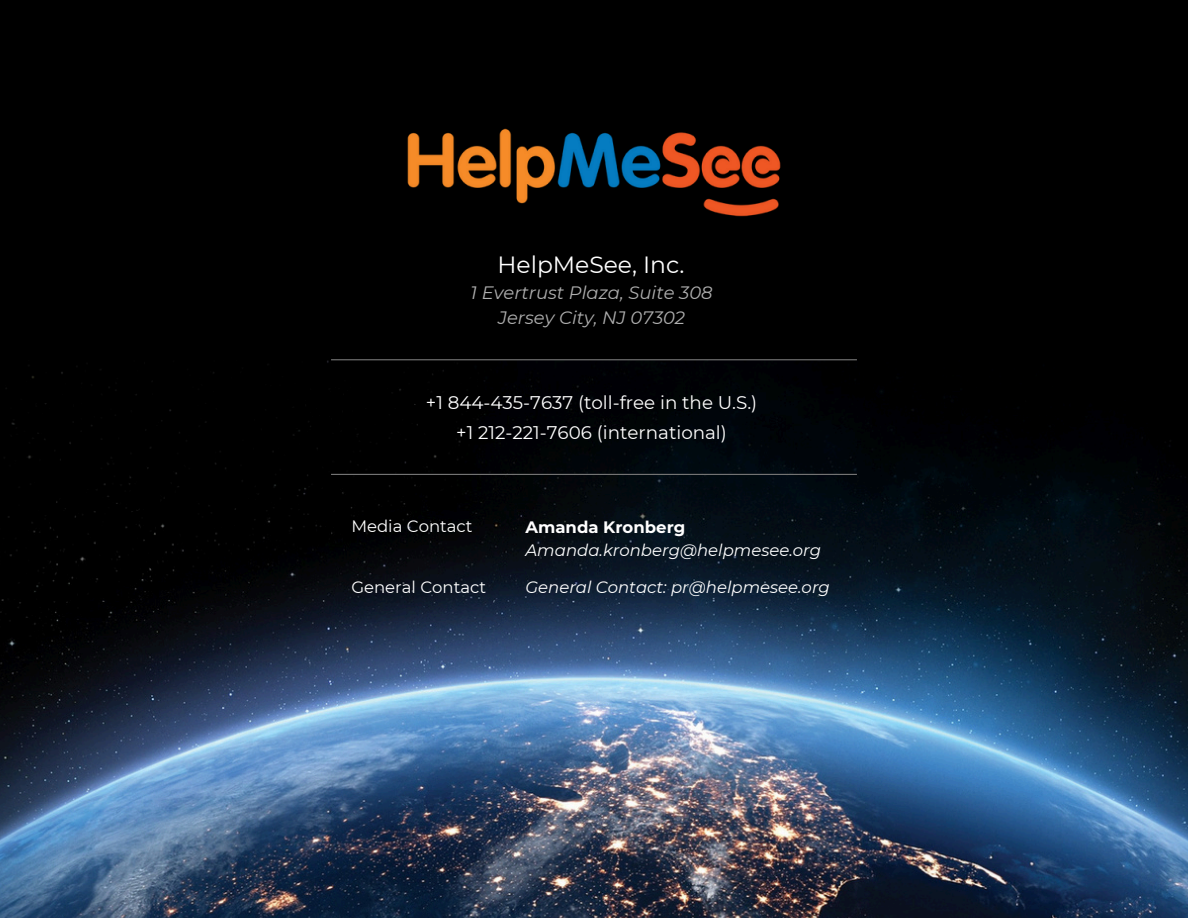
<style>
.page{position:relative;width:1188px;height:918px;background:#fff}
.page>*{position:absolute;margin:0;border:0;box-sizing:border-box;transform-origin:0 0}
.t1{font:23.4px "Montserrat";color:#fff}
.t2{font:18.3px/29.8px "Montserrat";color:#fff;text-align:center}
.t3{font:italic 18px/24.8px "Montserrat";color:#afafaf;text-align:center}
.t4{font:italic 16.5px/22.6px "Montserrat";color:#fff}
.t5{font:16.5px "Montserrat";color:#fff}
.s1{font-weight:700;font-style:normal}
</style>
<div class="page">
<img style="left:0;top:360px;width:1188px;height:558px">
<div style="left:0;top:0;width:1188px;height:360px;background:#000"></div>
<img style="left:407px;top:128px;width:374px;height:89px">
<hr style="left:331px;top:474px;width:526px;height:1px;background:#777">
<hr style="left:331px;top:359px;width:526px;height:1px;background:#777">
<p class="t1" style="left:498px;top:251px;width:188px">HelpMeSee, Inc.</p>
<p class="t3" style="left:471px;top:281px;width:244px">1 Evertrust Plaza, Suite 308<br>Jersey City, NJ 07302</p>
<h1 class="t2" style="left:426px;top:387px;width:333px">+1 844-435-7637 (toll-free in the U.S.) +1 212-221-7606 (international)</h1>
<p class="t5" style="left:351px;top:516px;width:123px">Media Contact</p>
<p class="t4" style="left:525px;top:516px;width:297px"><span class="s1">Amanda Kronberg<br></span>Amanda.kronberg@helpmesee.org</p>
<h1 class="t5" style="left:351px;top:577px;width:136px">General Contact</h1>
<p class="t4" style="left:525px;top:575px;width:306px">General Contact: pr@helpmesee.org</p>
</div>
